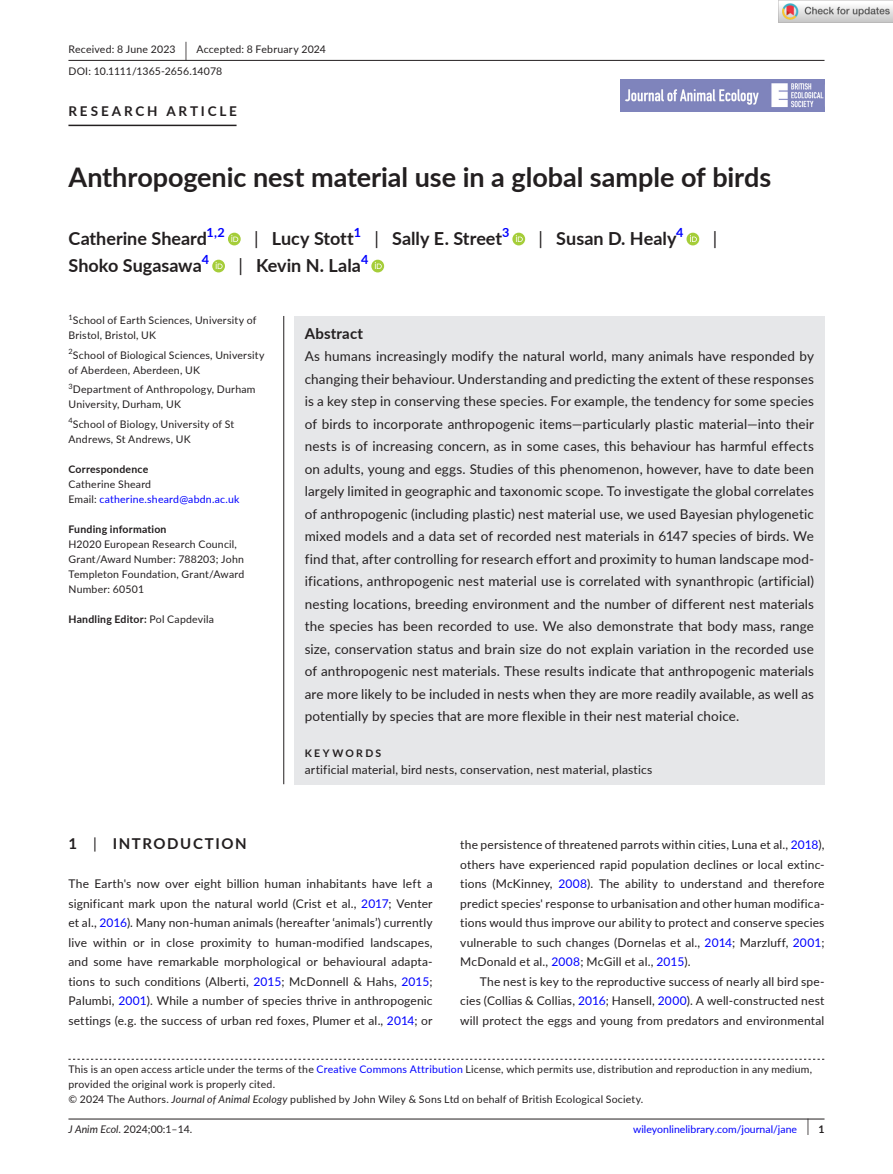
<style>
.page{position:relative;width:893px;height:1174px;background:#fff}
.page>*{position:absolute;margin:0;border:0;box-sizing:border-box;transform-origin:0 0}
.t1{font:700 27px "Lato";color:#231f20}
.t2{font:700 18px "Lato";color:#231f20}
.t3{font:18px "Lato";color:#231f20}
.t4{font:700 15px "Lato";letter-spacing:.1em;color:#231f20}
.t5{font:700 15px "Lato";letter-spacing:.015em;color:#231f20}
.t6{font:13.5px/22.5px "Lato";letter-spacing:.01em;color:#231f20;text-align:justify}
.t7{font:700 13.5px "Lato";letter-spacing:.21em;color:#231f20}
.t8{font:700 12.6px "Lato";color:#00f}
.t9{font:12px/19.5px "Lato";letter-spacing:.015em;color:#231f20;text-align:justify}
.t10{font:10.5px/15px "Lato";letter-spacing:.02em;color:#231f20}
.t11{font:10.5px/15px "Lato";letter-spacing:.015em;color:#00f}
.t12{font:700 10.5px "Lato";letter-spacing:.02em;color:#231f20}
.t13{font:700 10.5px "Lato";letter-spacing:.22em;color:#231f20}
.t14{font:7.35px "Lato";color:#231f20}
.s1{font-size:19.65px}
.s2{font-weight:400}
.s3{color:#231f20}
.s4{color:#00f}
.s5{font-style:italic}
.s6{font-size:17.4px;color:#231f20}
.s7{font-weight:700;color:#231f20}
</style>
<div class="page">
<hr style="left:68px;top:1118px;width:756px;height:1px;background:#231f20">
<img style="left:620px;top:79px;width:204px;height:33px">
<hr style="left:68px;top:60px;width:756px;height:1px;background:#231f20">
<hr style="left:68px;top:125px;width:169px;height:1px;background:#231f20">
<div style="left:228px;top:233px;width:13px;height:12px;background:#a5cd39;border-radius:50%"></div>
<svg style="left:231px;top:235px;width:7px;height:7px"></svg>
<div style="left:512px;top:233px;width:13px;height:12px;background:#a5cd39;border-radius:50%"></div>
<svg style="left:516px;top:235px;width:7px;height:7px"></svg>
<div style="left:686px;top:233px;width:13px;height:12px;background:#a5cd39;border-radius:50%"></div>
<svg style="left:690px;top:235px;width:7px;height:7px"></svg>
<svg style="left:212px;top:260px;width:13px;height:12px"></svg>
<svg style="left:216px;top:262px;width:7px;height:7px"></svg>
<svg style="left:371px;top:260px;width:13px;height:12px"></svg>
<svg style="left:375px;top:262px;width:7px;height:7px"></svg>
<svg style="left:68px;top:1058px;width:756px;height:1px"></svg>
<div style="left:294px;top:316px;width:530px;height:468px;background:#e6e7e9"></div>
<hr style="left:283px;top:316px;width:1px;height:468px;background:#231f20">
<img style="left:779px;top:0;width:114px;height:23px">
<p class="t10" style="left:68px;top:38px;width:259px;line-height:21.8px">Received: 8 June 2023 <span class="s1">|</span> Accepted: 8 February 2024<br>DOI: 10.1111/1365-2656.14078</p>
<p class="t7" style="left:68px;top:101px;width:170px">RESEARCH ARTICLE</p>
<h1 class="t1" style="left:68px;top:157px;width:704px">Anthropogenic nest material use in a global sample of birds</h1>
<h2 class="t2" style="left:68px;top:226px;width:140px">Catherine Sheard</h2>
<p class="t8" style="left:207px;top:223px;width:20px">1,2</p>
<h2 class="t2" style="left:254px;top:226px;width:101px"><span class="s2">|</span> Lucy Stott</h2>
<p class="t8" style="left:354px;top:223px;width:9px">1</p>
<h2 class="t2" style="left:374px;top:226px;width:129px"><span class="s2">|</span> Sally E. Street</h2>
<p class="t8" style="left:502px;top:223px;width:9px">3</p>
<h2 class="t2" style="left:539px;top:226px;width:139px"><span class="s2">|</span> Susan D. Healy</h2>
<p class="t8" style="left:676px;top:223px;width:9px">4</p>
<h2 class="t3" style="left:713px;top:226px;width:6px">|</h2>
<h2 class="t2" style="left:68px;top:253px;width:135px">Shoko Sugasawa</h2>
<p class="t8" style="left:202px;top:250px;width:9px">4</p>
<h2 class="t2" style="left:238px;top:253px;width:124px"><span class="s2">|</span> Kevin N. Lala</h2>
<p class="t8" style="left:361px;top:250px;width:9px">4</p>
<p class="t14" style="left:68px;top:312px;width:6px">1</p>
<p class="t10" style="left:68px;top:313px;width:190px;text-indent:4px">School of Earth Sciences, University of<br>Bristol, Bristol, UK</p>
<p class="t14" style="left:68px;top:346px;width:6px">2</p>
<p class="t10" style="left:68px;top:347px;width:197px;text-indent:4px">School of Biological Sciences, University of Aberdeen, Aberdeen, UK</p>
<p class="t14" style="left:68px;top:381px;width:6px">3</p>
<p class="t10" style="left:68px;top:382px;width:189px;text-indent:4px">Department of Anthropology, Durham<br>University, Durham, UK</p>
<p class="t10" style="left:68px;top:416px;width:167px"><sup>4</sup>School of Biology, University of St<br>Andrews, St Andrews, UK</p>
<p class="t12" style="left:68px;top:461px;width:81px">Correspondence</p>
<p class="t11" style="left:68px;top:476px;width:173px"><span class="s3">Catherine Sheard<br>Email:</span> catherine.sheard@abdn.ac.uk</p>
<p class="t12" style="left:68px;top:521px;width:100px">Funding information</p>
<p class="t10" style="left:68px;top:536px;width:177px">H2020 European Research Council,<br>Grant/Award Number: 788203; John<br>Templeton Foundation, Grant/Award<br>Number: 60501</p>
<p class="t12" style="left:68px;top:611px;width:147px">Handling Editor: <span class="s2">Pol Capdevila</span></p>
<p class="t5" style="left:305px;top:322px;width:60px">Abstract</p>
<p class="t6" style="left:305px;top:344px;width:511px">As humans increasingly modify the natural world, many animals have responded by changing their behaviour. Understanding and predicting the extent of these responses is a key step in conserving these species. For example, the tendency for some species of birds to incorporate anthropogenic items—particularly plastic material—into their nests is of increasing concern, as in some cases, this behaviour has harmful effects on adults, young and eggs. Studies of this phenomenon, however, have to date been largely limited in geographic and taxonomic scope. To investigate the global correlates of anthropogenic (including plastic) nest material use, we used Bayesian phylogenetic mixed models and a data set of recorded nest materials in 6147 species of birds. We find that, after controlling for research effort and proximity to human landscape mod&shy;ifications, anthropogenic nest material use is correlated with synanthropic (artificial) nesting locations, breeding environment and the number of different nest materials the species has been recorded to use. We also demonstrate that body mass, range size, conservation status and brain size do not explain variation in the recorded use of anthropogenic nest materials. These results indicate that anthropogenic materials are more likely to be included in nests when they are more readily available, as well as potentially by species that are more flexible in their nest material choice.</p>
<p class="t13" style="left:305px;top:745px;width:78px">KEYWORDS</p>
<p class="t9" style="left:305px;top:759px;width:349px">artificial material, bird nests, conservation, nest material, plastics</p>
<p class="t4" style="left:68px;top:833px;width:180px">1 <span class="s2">|</span> INTRODUCTION</p>
<p class="t9" style="left:68px;top:873px;width:366px">The Earth's now over eight billion human inhabitants have left a significant mark upon the natural world (Crist et al., <span class="s4">2017</span>; Venter et al., <span class="s4">2016</span>). Many non-human animals (hereafter ‘animals’) currently live within or in close proximity to human-modified landscapes, and some have remarkable morphological or behavioural adapta&shy;tions to such conditions (Alberti, <span class="s4">2015</span>; McDonnell &amp; Hahs, <span class="s4">2015</span>; Palumbi, <span class="s4">2001</span>). While a number of species thrive in anthropogenic settings (e.g. the success of urban red foxes, Plumer et al., <span class="s4">2014</span>; or</p>
<p class="t9" style="left:460px;top:834px;width:366px">the persistence of threatened parrots within cities, Luna et al., <span class="s4">2018</span>), others have experienced rapid population declines or local extinc&shy;tions (McKinney, <span class="s4">2008</span>). The ability to understand and therefore predict species' response to urbanisation and other human modifica&shy;tions would thus improve our ability to protect and conserve species vulnerable to such changes (Dornelas et al., <span class="s4">2014</span>; Marzluff, <span class="s4">2001</span>; McDonald et al., <span class="s4">2008</span>; McGill et al., <span class="s4">2015</span>).</p>
<p class="t9" style="left:460px;top:971px;width:366px;text-indent:20px">The nest is key to the reproductive success of nearly all bird spe&shy;cies (Collias &amp; Collias, <span class="s4">2016</span>; Hansell, <span class="s4">2000</span>). A well-constructed nest will protect the eggs and young from predators and environmental</p>
<p class="t10" style="left:68px;top:1061px;width:745px">This is an open access article under the terms of the <span class="s4">Creative Commons Attribution</span> License, which permits use, distribution and reproduction in any medium, provided the original work is properly cited.<br>© 2024 The Authors. <span class="s5">Journal of Animal Ecology</span> published by John Wiley &amp; Sons Ltd on behalf of British Ecological Society.</p>
<p class="t10" style="left:68px;top:1121px;width:125px"><span class="s5">J Anim Ecol.</span> 2024;00:1–14.</p>
<p class="t11" style="left:633px;top:1121px;width:193px">wileyonlinelibrary.com/journal/jane <span class="s6">|</span> <span class="s7">1</span></p>
</div>
